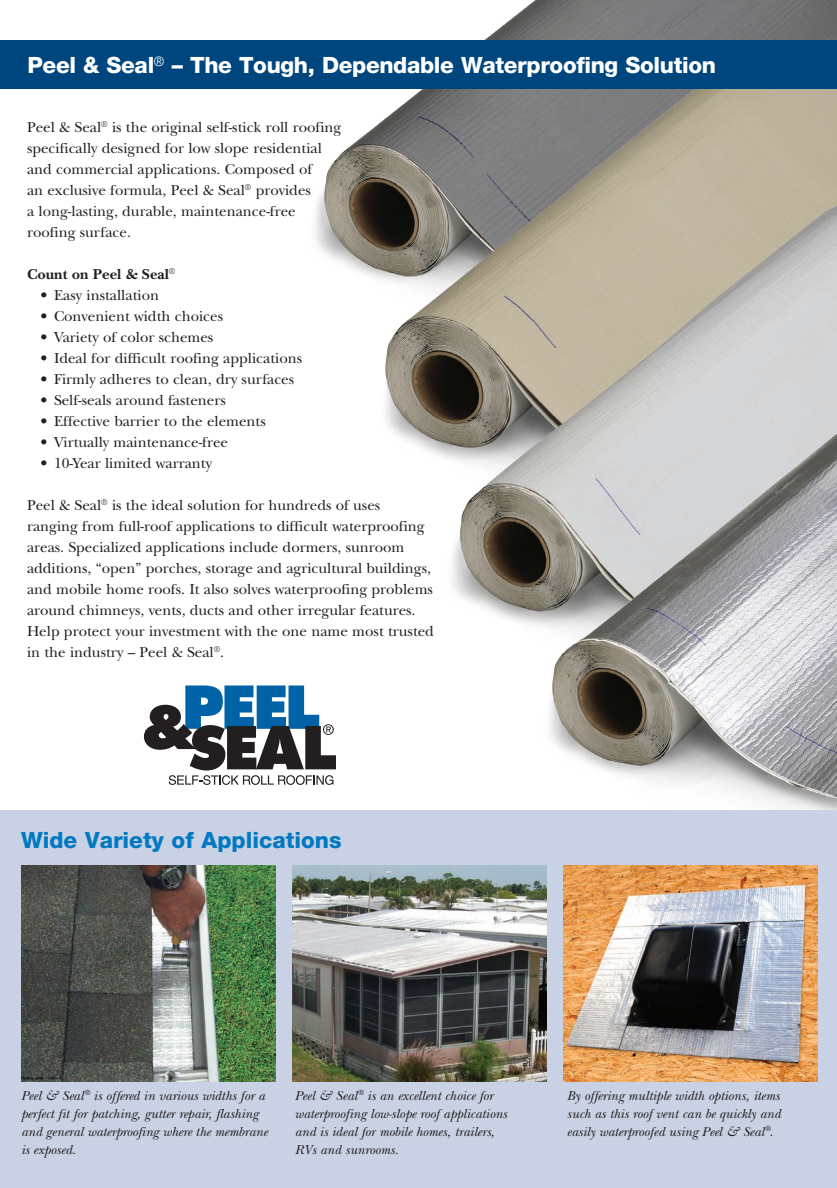
<style>
.page{position:relative;width:837px;height:1188px;background:#fff}
.page>*{position:absolute;margin:0;border:0;box-sizing:border-box;transform-origin:0 0}
.t1{font:800 22.5px "Helvetica Neue";letter-spacing:-.015em;color:#fff}
.t2{font:800 22.5px "Helvetica Neue";color:#0079c2}
.t3{font:15px/21px "New Baskerville";color:#231f20}
.t4{font:700 15px "New Baskerville";color:#231f20}
.t5{font:italic 13.5px/18px "New Baskerville";color:#231f20}
</style>
<div class="page">
<img style="left:315px;top:0;width:522px;height:247px">
<img style="left:320px;top:89px;width:517px;height:350px">
<img style="left:405px;top:148px;width:432px;height:461px">
<img style="left:488px;top:308px;width:349px;height:502px">
<div style="left:0;top:810px;width:837px;height:378px;background:#c9d2e4"></div>
<img style="left:21px;top:866px;width:254px;height:216px">
<img style="left:293px;top:866px;width:253px;height:216px">
<img style="left:564px;top:866px;width:254px;height:216px">
<div style="left:0;top:40px;width:837px;height:49px;background:#00467e"></div>
<svg style="left:144px;top:686px;width:192px;height:99px"></svg>
<p class="t1" style="left:28px;top:52px;width:690px">Peel &amp; Seal<sup>®</sup> – The Tough, Dependable Waterproofing Solution</p>
<p class="t3" style="left:27px;top:117px;width:316px">Peel &amp; Seal<sup>®</sup> is the original self-stick roll roofing specifically designed for low slope residential and commercial applications. Composed of<br>an exclusive formula, Peel &amp; Seal<sup>®</sup> provides<br>a long-lasting, durable, maintenance-free roofing surface.</p>
<p class="t4" style="left:27px;top:266px;width:150px">Count on Peel &amp; Seal<sup>®</sup></p>
<p class="t3" style="left:40px;top:285px;width:120px">• Easy installation</p>
<p class="t3" style="left:40px;top:306px;width:184px">• Convenient width choices</p>
<p class="t3" style="left:40px;top:327px;width:174px">• Variety of color schemes</p>
<p class="t3" style="left:40px;top:348px;width:263px">• Ideal for difficult roofing applications</p>
<p class="t3" style="left:40px;top:369px;width:255px">• Firmly adheres to clean, dry surfaces</p>
<p class="t3" style="left:40px;top:390px;width:187px">• Self-seals around fasteners</p>
<p class="t3" style="left:40px;top:411px;width:227px">• Effective barrier to the elements</p>
<p class="t3" style="left:40px;top:432px;width:189px">• Virtually maintenance-free</p>
<p class="t3" style="left:40px;top:453px;width:173px">• 10-Year limited warranty</p>
<p class="t3" style="left:27px;top:495px;width:409px">Peel &amp; Seal<sup>®</sup> is the ideal solution for hundreds of uses ranging from full-roof applications to difficult waterproofing areas. Specialized applications include dormers, sunroom additions, “open” porches, storage and agricultural buildings, and mobile home roofs. It also solves waterproofing problems around chimneys, vents, ducts and other irregular features.<br>Help protect your investment with the one name most trusted in the industry – Peel &amp; Seal<sup>®</sup>.</p>
<p class="t2" style="left:21px;top:827px;width:322px">Wide Variety of Applications</p>
<p class="t5" style="left:21px;top:1087px;width:248px">Peel &amp; Seal<sup>®</sup> is offered in various widths for a perfect fit for patching, gutter repair, flashing and general waterproofing where the membrane is exposed.</p>
<p class="t5" style="left:295px;top:1087px;width:214px">Peel &amp; Seal<sup>®</sup> is an excellent choice for waterproofing low-slope roof applications and is ideal for mobile homes, trailers, RVs and sunrooms.</p>
<p class="t5" style="left:567px;top:1087px;width:215px;text-align:justify">By offering multiple width options, items such as this roof vent can be quickly and easily waterproofed using Peel &amp; Seal<sup>®</sup>.</p>
</div>
